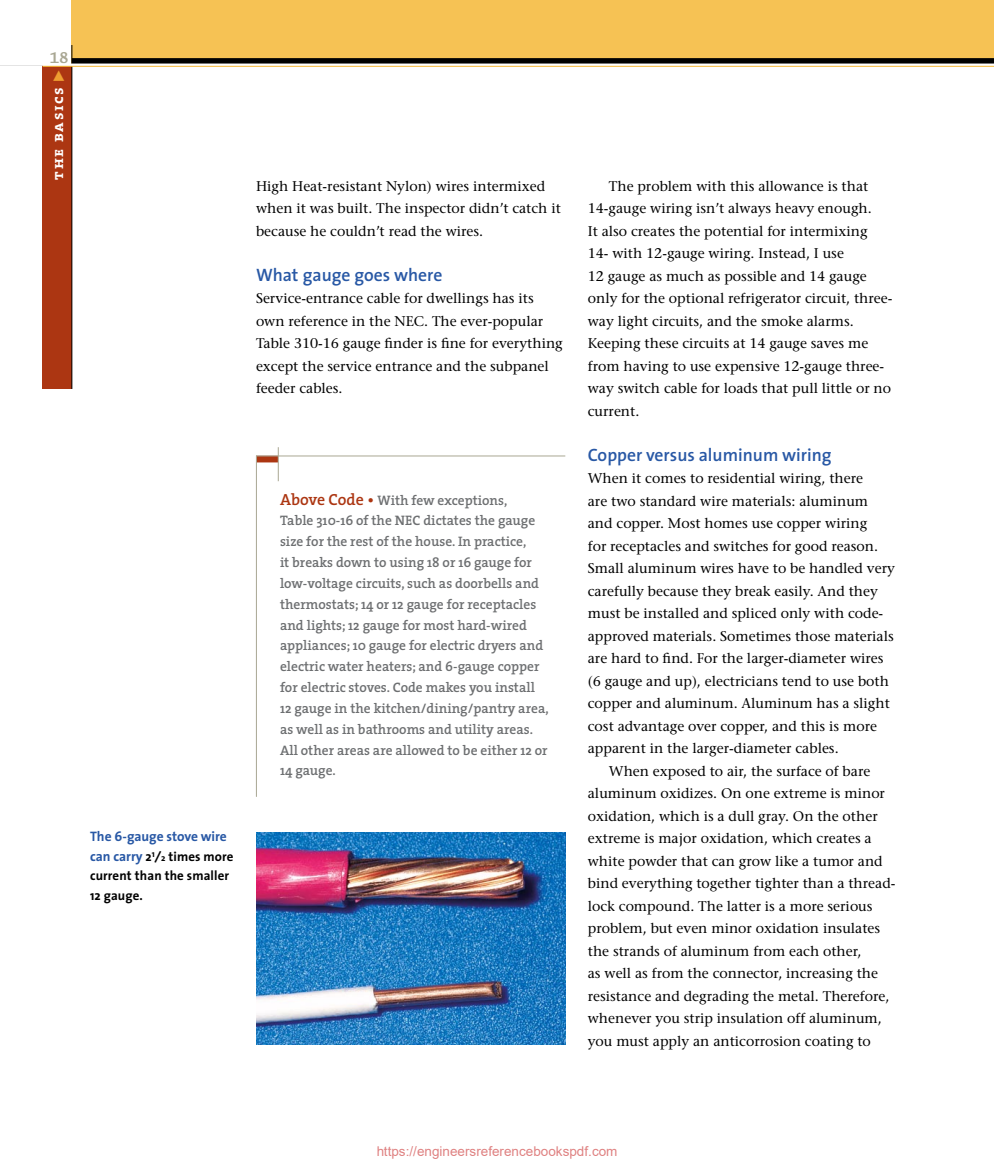
<style>
.page{position:relative;width:994px;height:1175px;background:#fff}
.page>*{position:absolute;margin:0;border:0;box-sizing:border-box;transform-origin:0 0}
.t1{font:600 18px "The Sans";color:#2858a5}
.t2{font:15.3px "The Serif Bold Caps";letter-spacing:.11em;color:#fff}
.t3{font:700 14.85px "Lucida Typewriter";color:#a9a793;scale:.95 1}
.t4{font:14.1px/22.5px "Stone Serif";color:#000}
.t5{font:600 13.8px/20.9px "The Serif";color:#6d6f71}
.t6{font:700 13.8px "The Sans";color:#2858a5}
.t7{font:13.5px "Arial";color:rgb(191 0 0/.5)}
.t8{font:700 13.2px/19.5px "The Sans";letter-spacing:.01em;color:#000}
.s1{font-size:13.8px;color:#2858a5}
.s2{font-size:9.3px}
.s3{font-size:16.2px;color:#ac3612}
</style>
<div class="page">
<div style="left:72px;top:0;width:921px;height:65px;background:#f6c254"></div>
<div style="left:43px;top:66px;width:29px;height:323px;background:#ac3612"></div>
<div style="left:72px;top:58px;width:921px;height:6px;background:#000"></div>
<hr style="left:72px;top:45px;width:1px;height:344px;background:#000">
<hr style="left:43px;top:65px;width:950px;height:2px;background:#f5bb3e">
<hr style="left:0;top:64px;width:993px;height:2px;background:#fff">
<img style="left:256px;top:833px;width:309px;height:211px">
<div style="left:256px;top:456px;width:22px;height:6px;background:#ac3612"></div>
<hr style="left:278px;top:447px;width:1px;height:34px;background:#a9a793">
<hr style="left:256px;top:455px;width:309px;height:1px;background:#a9a793">
<hr style="left:256px;top:455px;width:1px;height:341px;background:#a9a793">
<p class="t3" style="left:49px;top:49px;width:22px">18</p>
<p class="t2" style="left:45px;top:180px;width:94px;rotate:-90deg">the basics</p>
<p class="t4" style="left:256px;top:174px;width:306px">High Heat-resistant Nylon) wires intermixed when it was built. The inspector didn’t catch it because he couldn’t read the wires.</p>
<p class="t1" style="left:256px;top:259px;width:188px">What gauge goes where</p>
<p class="t4" style="left:256px;top:287px;width:308px">Service-entrance cable for dwellings has its own reference in the NEC. The ever-popular Table 310-16 gauge finder is fine for everything except the service entrance and the subpanel feeder cables.</p>
<p class="t6" style="left:90px;top:825px;width:138px">The 6-gauge stove wire</p>
<p class="t8" style="left:90px;top:846px;width:145px"><span class="s1">can carry</span> 2<sup>1</sup>⁄<span class="s2">2</span> times more current than the smaller<br>12 gauge.</p>
<p class="t5" style="left:280px;top:489px;width:270px"><span class="s3">Above Code •</span> With few exceptions,<br>Table 310-16 of the NEC dictates the gauge size for the rest of the house. In practice,<br>it breaks down to using 18 or 16 gauge for low-voltage circuits, such as doorbells and thermostats; 14 or 12 gauge for receptacles and lights; 12 gauge for most hard-wired appliances; 10 gauge for electric dryers and electric water heaters; and 6-gauge copper for electric stoves. Code makes you install 12 gauge in the kitchen/dining/pantry area, as well as in bathrooms and utility areas.<br>All other areas are allowed to be either 12 or 14 gauge.</p>
<p class="t4" style="left:587px;top:174px;width:306px;text-indent:21px">The problem with this allowance is that 14-gauge wiring isn’t always heavy enough.<br>It also creates the potential for intermixing<br>14- with 12-gauge wiring. Instead, I use<br>12 gauge as much as possible and 14 gauge only for the optional refrigerator circuit, three&shy;way light circuits, and the smoke alarms.<br>Keeping these circuits at 14 gauge saves me from having to use expensive 12-gauge three&shy;way switch cable for loads that pull little or no current.</p>
<p class="t1" style="left:587px;top:439px;width:245px">Copper versus aluminum wiring</p>
<p class="t4" style="left:587px;top:467px;width:277px">When it comes to residential wiring, there</p>
<p class="t4" style="left:587px;top:489px;width:282px">are two standard wire materials: aluminum</p>
<p class="t4" style="left:587px;top:512px;width:281px">and copper. Most homes use copper wiring</p>
<p class="t4" style="left:587px;top:534px;width:292px">for receptacles and switches for good reason.</p>
<p class="t4" style="left:587px;top:557px;width:308px">Small aluminum wires have to be handled very</p>
<p class="t4" style="left:587px;top:579px;width:291px">carefully because they break easily. And they</p>
<p class="t4" style="left:587px;top:602px;width:297px">must be installed and spliced only with code-</p>
<p class="t4" style="left:587px;top:624px;width:307px">approved materials. Sometimes those materials</p>
<p class="t4" style="left:587px;top:647px;width:297px">are hard to find. For the larger-diameter wires</p>
<p class="t4" style="left:587px;top:669px;width:302px">(6 gauge and up), electricians tend to use both</p>
<p class="t4" style="left:587px;top:692px;width:303px">copper and aluminum. Aluminum has a slight</p>
<p class="t4" style="left:587px;top:714px;width:290px">cost advantage over copper, and this is more</p>
<p class="t4" style="left:587px;top:737px;width:252px">apparent in the larger-diameter cables.</p>
<p class="t4" style="left:608px;top:759px;width:263px">When exposed to air, the surface of bare</p>
<p class="t4" style="left:587px;top:782px;width:298px">aluminum oxidizes. On one extreme is minor</p>
<p class="t4" style="left:587px;top:804px;width:291px">oxidation, which is a dull gray. On the other</p>
<p class="t4" style="left:587px;top:827px;width:285px">extreme is major oxidation, which creates a</p>
<p class="t4" style="left:587px;top:849px;width:296px">white powder that can grow like a tumor and</p>
<p class="t4" style="left:587px;top:872px;width:309px">bind everything together tighter than a thread-</p>
<p class="t4" style="left:587px;top:894px;width:286px">lock compound. The latter is a more serious</p>
<p class="t4" style="left:587px;top:917px;width:294px">problem, but even minor oxidation insulates</p>
<p class="t4" style="left:587px;top:939px;width:275px">the strands of aluminum from each other,</p>
<p class="t4" style="left:587px;top:962px;width:292px">as well as from the connector, increasing the</p>
<p class="t4" style="left:587px;top:984px;width:303px">resistance and degrading the metal. Therefore,</p>
<p class="t4" style="left:587px;top:1007px;width:295px">whenever you strip insulation off aluminum,</p>
<p class="t4" style="left:587px;top:1029px;width:284px">you must apply an anticorrosion coating to</p>
<p class="t7" style="left:376px;top:1141px;width:242px">https://engineersreferencebookspdf.com</p>
</div>
